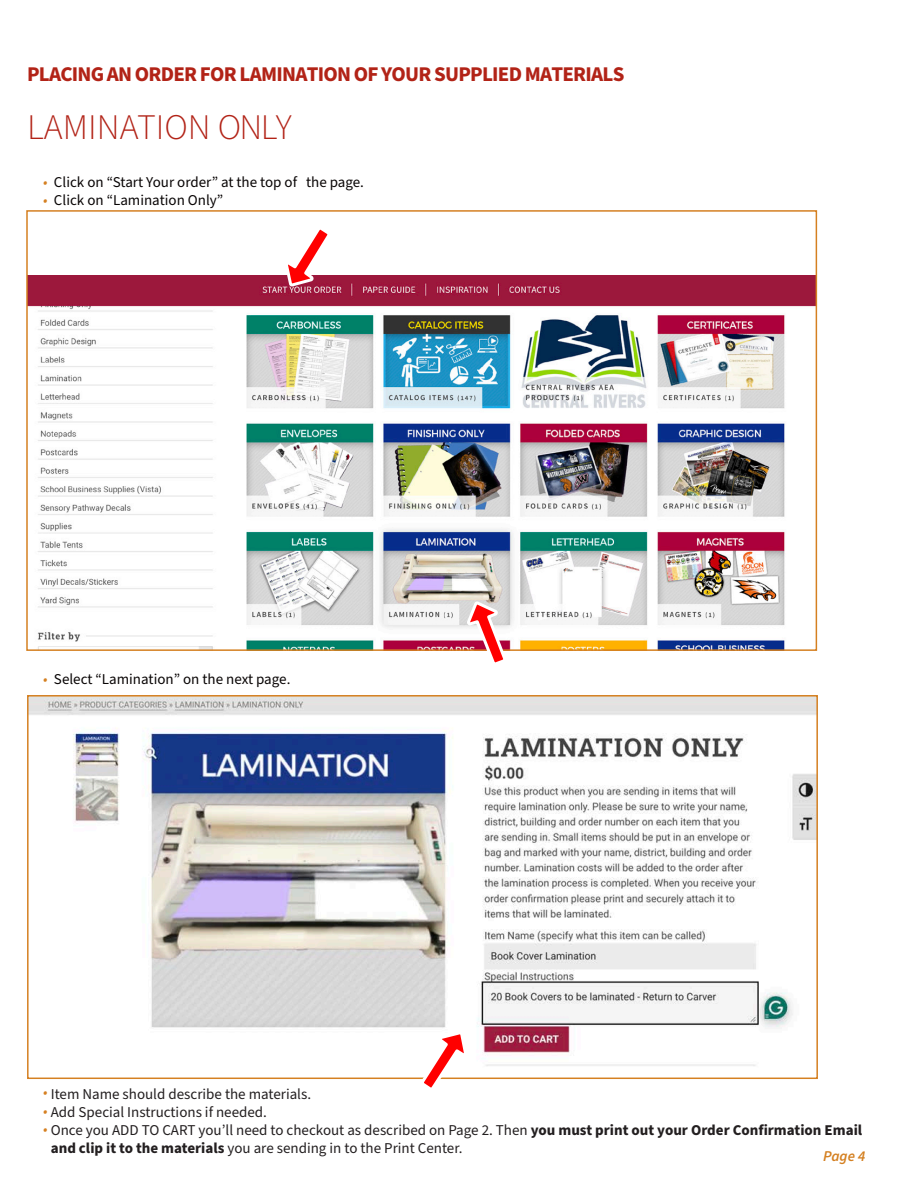
<style>
.page{position:relative;width:918px;height:1188px;background:#fff}
.page>*{position:absolute;margin:0;border:0;box-sizing:border-box;transform-origin:0 0}
.t1{font:300 36px "Source Sans Pro";color:#b22317}
.t2{font:700 21px "Source Sans Pro";letter-spacing:-.035em;color:#b22317}
.t3{font:15px/18px "Source Sans Pro";color:#231f20}
.t4{font:15px "Source Sans Pro";color:#090505}
.t5{font:italic 600 15px "Source Sans Pro";color:#d48021}
.s1{font-style:italic;color:#d58021}
.s2{font-style:italic;color:#d68021}
.s3{font-weight:700}
</style>
<div class="page">
<img style="left:29px;top:276px;width:785px;height:372px">
<svg style="left:283px;top:229px;width:50px;height:60px"></svg>
<div style="left:26px;top:210px;width:791px;height:441px;border:2px solid #d58021"></div>
<svg style="left:464px;top:599px;width:45px;height:64px"></svg>
<img style="left:30px;top:698px;width:785px;height:368px">
<div style="left:27px;top:695px;width:791px;height:384px;border:2px solid #d58021"></div>
<svg style="left:418px;top:1029px;width:51px;height:59px"></svg>
<h2 class="t2" style="left:27px;top:59px;width:599px">PLACING AN ORDER FOR LAMINATION OF YOUR SUPPLIED MATERIALS</h2>
<h1 class="t1" style="left:27px;top:103px;width:266px">LAMINATION ONLY</h1>
<p class="t4" style="left:43px;top:172px;width:322px"><span class="s1">•</span> Click on “Start Your order” at the top of the page.</p>
<p class="t4" style="left:43px;top:190px;width:182px"><span class="s1">•</span> Click on “Lamination Only”</p>
<p class="t4" style="left:43px;top:669px;width:249px"><span class="s1">•</span> Select “Lamination” on the next page.</p>
<p class="t3" style="left:43px;top:1086px;width:270px"><span class="s2">•</span> Item Name should describe the materials.</p>
<p class="t3" style="left:43px;top:1104px;width:225px"><span class="s2">•</span> Add Special Instructions if needed.</p>
<p class="t3" style="left:51px;top:1122px;width:813px;text-indent:-8px"><span class="s2">•</span> Once you ADD TO CART you’ll need to checkout as described on Page 2. Then <span class="s3">you must print out your Order Confirmation Email and clip it to the materials</span> you are sending in to the Print Center.</p>
<p class="t5" style="left:823px;top:1146px;width:44px">Page 4</p>
</div>
